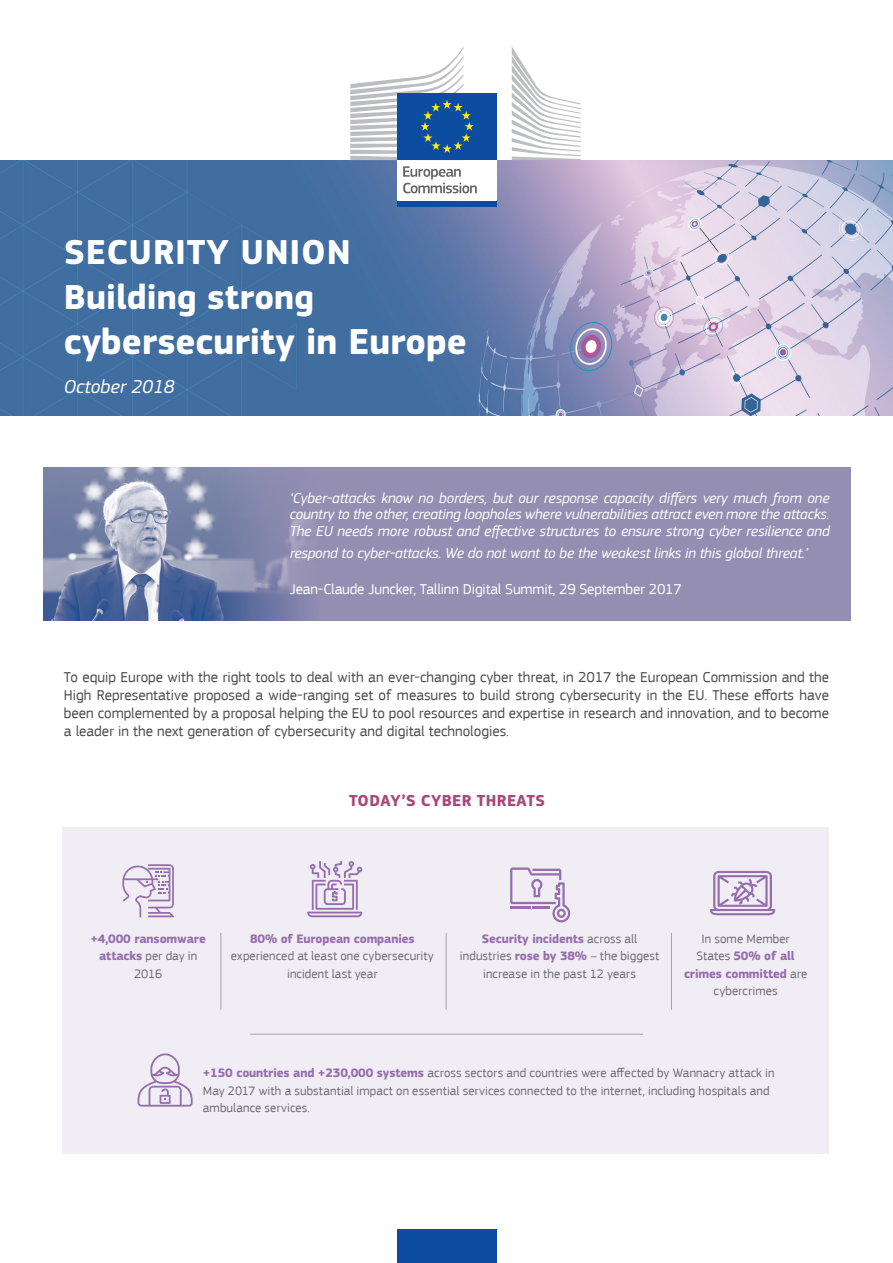
<style>
.page{position:relative;width:893px;height:1263px;background:#fff}
.page>*{position:absolute;margin:0;border:0;box-sizing:border-box;transform-origin:0 0}
.MainTitle{font:700 37.5px "EC Square Sans Pro";color:#fff}
.MainTitle-2{font:700 36px "EC Square Sans Pro";color:#fff}
.Header_Title{font:700 36px "EC Square Sans Pro";letter-spacing:.02em;color:#fff}
.Header_date{font:italic 19.5px "EC Square Sans Pro";color:#fff}
.Body_Text{font:700 16.5px "EC Square Sans Pro";letter-spacing:.02em;color:#a9477b}
.Sub-title_1{font:15px/18px "EC Square Sans Pro";color:#4b4c4d;text-align:justify}
.t1{font:italic 15px/16.5px "EC Square Sans Pro";letter-spacing:-.01em;color:#fff;text-align:justify}
.t2{font:15px "EC Square Sans Pro";letter-spacing:-.01em;color:#fff}
.body_text{font:12.75px/17.5px "EC Square Sans Pro";letter-spacing:.01em;color:#6c6d70;text-align:center}
.body_text-2{font:700 12.75px/17.5px "EC Square Sans Pro";letter-spacing:-.01em;color:#966dad;text-align:center}
.s1{font-weight:400;color:#6c6d70}
.s2{font-weight:700;color:#966dad}
</style>
<div class="page">
<img style="left:0;top:160px;width:893px;height:255px">
<div style="left:63px;top:827px;width:766px;height:326px;background:#f1edf5"></div>
<hr style="left:220px;top:933px;width:1px;height:77px;background:#a3a4a8">
<hr style="left:446px;top:933px;width:1px;height:77px;background:#a3a4a8">
<hr style="left:250px;top:1034px;width:393px;height:1px;background:#a3a4a8">
<hr style="left:671px;top:933px;width:1px;height:77px;background:#a3a4a8">
<svg style="left:122px;top:864px;width:52px;height:53px"></svg>
<svg style="left:307px;top:861px;width:55px;height:56px"></svg>
<svg style="left:510px;top:867px;width:61px;height:55px"></svg>
<hr style="left:510px;top:906px;width:20px;height:3px;background:#966dad">
<hr style="left:532px;top:906px;width:18px;height:3px;background:#966dad">
<svg style="left:710px;top:871px;width:65px;height:44px"></svg>
<svg style="left:138px;top:1053px;width:55px;height:53px"></svg>
<div style="left:43px;top:468px;width:808px;height:153px;background:#958eb3"></div>
<img style="left:43px;top:468px;width:267px;height:153px">
<div style="left:397px;top:158px;width:100px;height:44px;background:#fff"></div>
<svg style="left:403px;top:166px;width:74px;height:27px"></svg>
<div style="left:397px;top:201px;width:100px;height:6px;background:#0d4da1"></div>
<svg style="left:512px;top:47px;width:69px;height:113px"></svg>
<div style="left:397px;top:94px;width:100px;height:66px;background:#0d4da1"></div>
<svg style="left:350px;top:47px;width:124px;height:113px"></svg>
<div style="left:397px;top:1229px;width:100px;height:34px;background:#0d4da1"></div>
<p class="Header_Title" style="left:64px;top:230px;width:288px">SECURITY UNION</p>
<p class="MainTitle-2" style="left:64px;top:275px;width:252px">Building strong</p>
<p class="MainTitle" style="left:64px;top:319px;width:405px">cybersecurity in Europe</p>
<p class="Header_date" style="left:64px;top:375px;width:113px">October 2018</p>
<p class="t1" style="left:290px;top:490px;width:542px">‘Cyber-attacks know no borders, but our response capacity differs very much from one country to the other, creating loopholes where vulnerabilities attract even more the attacks.<br>The EU needs more robust and effective structures to ensure strong cyber resilience and</p>
<p class="t1" style="left:290px;top:544px;width:520px">respond to cyber-attacks. We do not want to be the weakest links in this global threat.’</p>
<p class="t2" style="left:290px;top:580px;width:394px">Jean-Claude Juncker, Tallinn Digital Summit, 29 September 2017</p>
<p class="Sub-title_1" style="left:64px;top:668px;width:767px">To equip Europe with the right tools to deal with an ever-changing cyber threat, in 2017 the European Commission and the High Representative proposed a wide-ranging set of measures to build strong cybersecurity in the EU. These efforts have been complemented by a proposal helping the EU to pool resources and expertise in research and innovation, and to become a leader in the next generation of cybersecurity and digital technologies.</p>
<p class="Body_Text" style="left:349px;top:791px;width:197px">TODAY’S CYBER THREATS</p>
<p class="body_text-2" style="left:90px;top:930px;width:117px">+4,000 ransomware attacks <span class="s1">per day in<br>2016</span></p>
<p class="body_text" style="left:231px;top:929px;width:204px"><span class="s2">80% of European companies </span>experienced at least one cybersecurity incident last year</p>
<p class="body_text" style="left:460px;top:929px;width:201px"><span class="s2">Security incidents</span> across all industries <span class="s2">rose by 38%</span> – the biggest increase in the past 12 years</p>
<p class="body_text" style="left:684px;top:929px;width:125px">In some Member<br>States <span class="s2">50% of all crimes committed</span> are cybercrimes</p>
<p class="body_text" style="left:203px;top:1064px;width:573px;text-align:left"><span class="s2">+150 countries and +230,000 systems</span> across sectors and countries were affected by Wannacry attack in<br>May 2017 with a substantial impact on essential services connected to the internet, including hospitals and ambulance services.</p>
</div>
